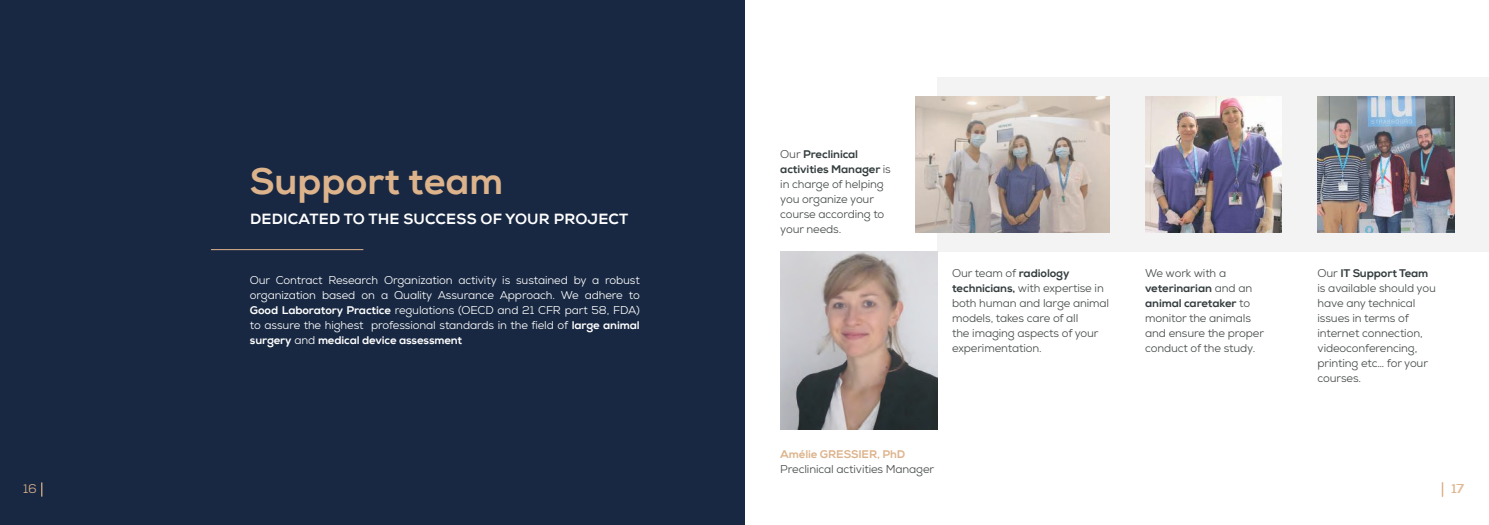
<style>
.page{position:relative;width:1489px;height:525px;background:#fff}
.page>*{position:absolute;margin:0;border:0;box-sizing:border-box;transform-origin:0 0}
.t1{font:37.5px "Nexa X Bold";color:#ddb38c}
.t2{font:15px "Nexa X Bold";letter-spacing:.015em;color:#fff}
.t3{font:12.5px "Nexa";color:#ddb38c}
.t4{font:11.25px/15px "Nexa";letter-spacing:-.01em;color:#484c4c}
.t5{font:11.25px/15px "Nexa";letter-spacing:-.01em;color:#fff;text-align:justify}
.t6{font:11.25px/15px "Nexa X Bold";letter-spacing:-.01em;color:#343c3d}
.t7{font:11.25px "Nexa X Bold";letter-spacing:-.01em;color:#fff}
.t8{font:11.25px "Nexa X Bold";letter-spacing:-.01em;color:#ddb38c}
.s1{font-family:"Nexa X Bold"}
.s2{font-family:"Nexa"}
.s3{font-family:"Nexa";color:#484c4c}
.s4{font-family:"Nexa X Bold";color:#343c3d}
</style>
<div class="page">
<div style="left:0;top:0;width:744px;height:524px;background:#182842"></div>
<svg style="left:41px;top:482px;width:1px;height:14px"></svg>
<hr style="left:211px;top:249px;width:152px;height:1px;background:#ddb38c">
<svg style="left:1441px;top:482px;width:1px;height:14px"></svg>
<div style="left:937px;top:77px;width:551px;height:174px;background:#f4f3f3"></div>
<img style="left:780px;top:251px;width:157px;height:178px">
<img style="left:915px;top:97px;width:194px;height:135px">
<img style="left:1317px;top:97px;width:136px;height:135px">
<img style="left:1145px;top:97px;width:136px;height:135px">
<p class="t3" style="left:23px;top:480px;width:15px">16</p>
<h1 class="t1" style="left:250px;top:158px;width:255px">Support team</h1>
<h2 class="t2" style="left:250px;top:209px;width:380px">DEDICATED TO THE SUCCESS OF YOUR PROJECT</h2>
<p class="t5" style="left:250px;top:272px;width:391px">Our Contract Research Organization activity is sustained by a robust organization based on a Quality Assurance Approach. We adhere to <span class="s1">Good Laboratory Practice</span> regulations (OECD and 21 CFR part 58, FDA) to assure the highest professional standards in the field of <span class="s1">large animal</span></p>
<p class="t7" style="left:250px;top:333px;width:214px">surgery <span class="s2">and</span> medical device assessment</p>
<p class="t6" style="left:780px;top:147px;width:112px"><span class="s3">Our</span> Preclinical activities Manager <span class="s3">is</span></p>
<p class="t4" style="left:780px;top:177px;width:105px">in charge of helping you organize your course according to your needs.</p>
<p class="t4" style="left:952px;top:266px;width:159px">Our team of <span class="s4">radiology technicians,</span> with expertise in both human and large animal models, takes care of all<br>the imaging aspects of your experimentation.</p>
<p class="t6" style="left:1317px;top:266px;width:112px"><span class="s3">Our</span> IT Support Team</p>
<p class="t4" style="left:1145px;top:266px;width:83px">We work with a</p>
<p class="t6" style="left:1145px;top:281px;width:108px">veterinarian <span class="s3">and an </span>animal caretaker <span class="s3">to</span></p>
<p class="t4" style="left:1145px;top:311px;width:120px">monitor the animals and ensure the proper conduct of the study.</p>
<p class="t4" style="left:1317px;top:281px;width:120px">is available should you have any technical issues in terms of internet connection, videoconferencing, printing etc… for your courses.</p>
<p class="t8" style="left:780px;top:447px;width:126px">Amélie GRESSIER, PhD</p>
<p class="t4" style="left:780px;top:461px;width:155px">Preclinical activities Manager</p>
<p class="t3" style="left:1450px;top:480px;width:14px">17</p>
</div>
